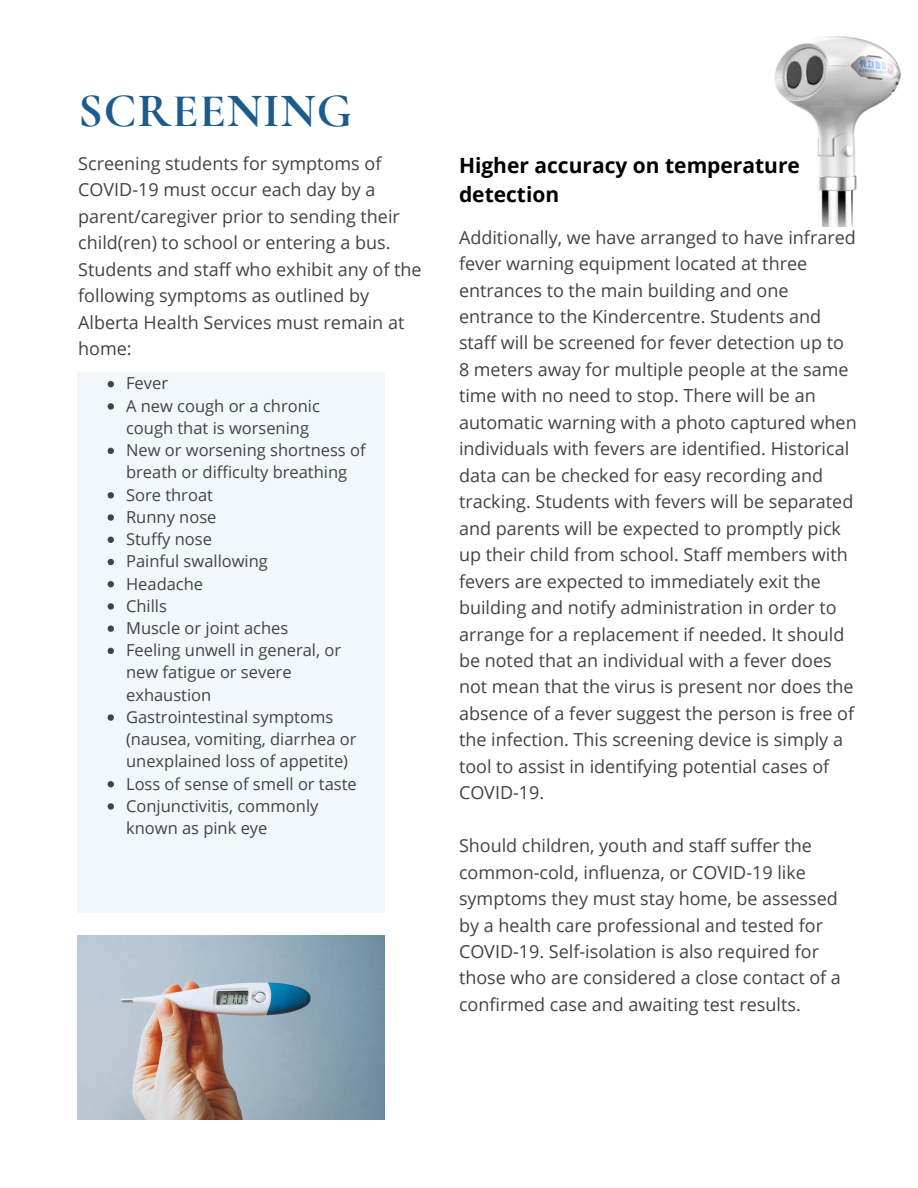
<style>
.page{position:relative;width:918px;height:1188px;background:#fff}
.page>*{position:absolute;margin:0;border:0;box-sizing:border-box;transform-origin:0 0}
.t1{font:700 48px "Cormorant Garamond";letter-spacing:.02em;color:#1c5b8e}
.t2{font:700 21px/29.2px "Open Sans";color:#000}
.t3{font:18px/26.4px "Open Sans";color:#434343}
.t4{font:16.5px/22.2px "Open Sans";color:#434343}
</style>
<div class="page">
<img style="left:78px;top:935px;width:307px;height:184px">
<div style="left:78px;top:372px;width:307px;height:540px;background:#f2f7fb"></div>
<img style="left:774px;top:36px;width:127px;height:190px">
<svg style="left:108px;top:381px;width:6px;height:6px"></svg>
<svg style="left:108px;top:403px;width:6px;height:7px"></svg>
<svg style="left:108px;top:448px;width:6px;height:6px"></svg>
<svg style="left:108px;top:492px;width:6px;height:7px"></svg>
<svg style="left:108px;top:514px;width:6px;height:7px"></svg>
<svg style="left:108px;top:537px;width:6px;height:6px"></svg>
<svg style="left:108px;top:559px;width:6px;height:6px"></svg>
<svg style="left:108px;top:581px;width:6px;height:6px"></svg>
<svg style="left:108px;top:603px;width:6px;height:7px"></svg>
<svg style="left:108px;top:626px;width:6px;height:6px"></svg>
<svg style="left:108px;top:648px;width:6px;height:6px"></svg>
<svg style="left:108px;top:714px;width:6px;height:7px"></svg>
<svg style="left:108px;top:781px;width:6px;height:6px"></svg>
<svg style="left:108px;top:803px;width:6px;height:7px"></svg>
<h1 class="t1" style="left:78px;top:82px;width:275px">SCREENING</h1>
<p class="t3" style="left:78px;top:150px;width:345px">Screening students for symptoms of COVID-19 must occur each day by a parent/caregiver prior to sending their child(ren) to school or entering a bus.<br>Students and staff who exhibit any of the following symptoms as outlined by Alberta Health Services must remain at home:</p>
<p class="t4" style="left:126px;top:372px;width:241px">Fever<br>A new cough or a chronic cough that is worsening<br>New or worsening shortness of breath or difficulty breathing<br>Sore throat<br>Runny nose<br>Stuffy nose<br>Painful swallowing<br>Headache<br>Chills<br>Muscle or joint aches<br>Feeling unwell in general, or new fatigue or severe exhaustion<br>Gastrointestinal symptoms (nausea, vomiting, diarrhea or unexplained loss of appetite)<br>Loss of sense of smell or taste<br>Conjunctivitis, commonly known as pink eye</p>
<p class="t2" style="left:459px;top:150px;width:343px">Higher accuracy on temperature detection</p>
<p class="t3" style="left:459px;top:223px;width:399px">Additionally, we have arranged to have infrared fever warning equipment located at three entrances to the main building and one entrance to the Kindercentre. Students and staff will be screened for fever detection up to 8 meters away for multiple people at the same time with no need to stop. There will be an automatic warning with a photo captured when individuals with fevers are identified. Historical data can be checked for easy recording and tracking. Students with fevers will be separated and parents will be expected to promptly pick up their child from school. Staff members with fevers are expected to immediately exit the building and notify administration in order to arrange for a replacement if needed. It should be noted that an individual with a fever does not mean that the virus is present nor does the absence of a fever suggest the person is free of the infection. This screening device is simply a tool to assist in identifying potential cases of COVID-19.</p>
<p class="t3" style="left:459px;top:832px;width:383px">Should children, youth and staff suffer the common-cold, influenza, or COVID-19 like symptoms they must stay home, be assessed by a health care professional and tested for COVID-19. Self-isolation is also required for those who are considered a close contact of a confirmed case and awaiting test results.</p>
</div>
